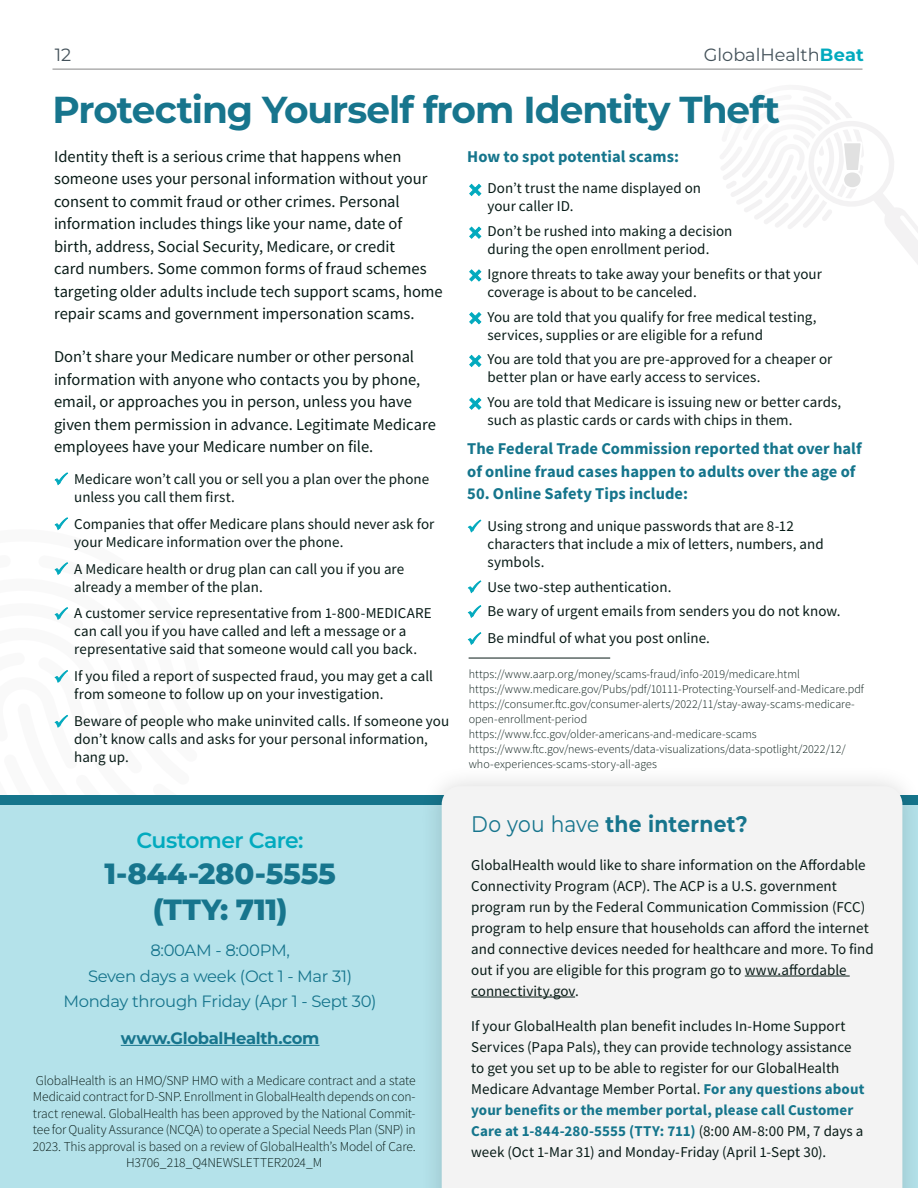
<style>
.page{position:relative;width:918px;height:1188px;background:#fff}
.page>*{position:absolute;margin:0;border:0;box-sizing:border-box;transform-origin:0 0}
.t1{font:700 37.5px "Montserrat";letter-spacing:-.03em;color:#17758d}
.t2{font:800 29.25px/36px "Montserrat";letter-spacing:-.01em;color:#17758d;text-align:center}
.t3{font:700 22.5px "Montserrat";letter-spacing:.01em;color:#17758d;scale:.9 1}
.t4{font:600 21.9px "Montserrat";letter-spacing:-.03em;color:#02aabe}
.t5{font:17.7px "Montserrat";color:#44525a}
.t6{font:16.5px/22.5px "Source Sans Pro";color:#081b17}
.t7{font:700 16.5px/22.5px "Source Sans Pro";letter-spacing:.005em;color:#15758c}
.t8{font:16.35px/25.5px "Montserrat";letter-spacing:-.02em;color:#17758d;text-align:center}
.t9{font:700 16.35px "Montserrat";letter-spacing:-.02em;color:#17758d}
.t10{font:15px/18px "Source Sans Pro";color:#081b17}
.t11{font:300 13.5px/16.5px "Source Sans Pro";letter-spacing:-.015em;color:#081b17;text-align:center}
.t12{font:300 12px/15px "Source Sans Pro";color:#081b17}
.s1{font-weight:700;color:#02aabe}
.s2{font-size:18px;color:#02aabe}
.s3{font-weight:400}
.s4{font-weight:700;color:#15758c}
</style>
<div class="page">
<div style="left:0;top:798px;width:918px;height:390px;background:#b4e2ea"></div>
<div style="left:0;top:795px;width:918px;height:9px;background:#15758c"></div>
<hr style="left:469px;top:658px;width:141px;height:1px;background:#081b17">
<div style="left:419px;top:764px;width:499px;height:424px;background:#020304;opacity:.16"></div>
<div style="left:442px;top:786px;width:460px;height:402px;background:#f3f3f3"></div>
<hr style="left:745px;top:976px;width:105px;height:1px;background:#081b17">
<hr style="left:471px;top:997px;width:104px;height:1px;background:#081b17">
<hr style="left:121px;top:1045px;width:199px;height:1px;background:#17758d">
<svg style="left:720px;top:86px;width:198px;height:178px"></svg>
<hr style="left:52px;top:69px;width:810px;height:1px;background:#949494">
<p class="t5" style="left:55px;top:43px;width:18px">12</p>
<p class="t5" style="left:704px;top:43px;width:162px">GlobalHealth<span class="s1">Beat</span></p>
<h1 class="t1" style="left:52px;top:84px;width:729px">Protecting Yourself from Identity Theft</h1>
<p class="t6" style="left:54px;top:145px;width:390px">Identity theft is a serious crime that happens when someone uses your personal information without your consent to commit fraud or other crimes. Personal information includes things like your name, date of birth, address, Social Security, Medicare, or credit<br>card numbers. Some common forms of fraud schemes targeting older adults include tech support scams, home repair scams and government impersonation scams.</p>
<p class="t6" style="left:54px;top:345px;width:383px">Don’t share your Medicare number or other personal information with anyone who contacts you by phone, email, or approaches you in person, unless you have given them permission in advance. Legitimate Medicare employees have your Medicare number on file.</p>
<p class="t10" style="left:74px;top:470px;width:357px;text-indent:-6px"><span class="s2">9</span> Medicare won’t call you or sell you a plan over the phone unless you call them first.</p>
<p class="t10" style="left:74px;top:515px;width:362px;text-indent:-6px"><span class="s2">9</span> Companies that offer Medicare plans should never ask for your Medicare information over the phone.</p>
<p class="t10" style="left:74px;top:559px;width:332px;text-indent:-6px"><span class="s2">9</span> A Medicare health or drug plan can call you if you are already a member of the plan.</p>
<p class="t10" style="left:74px;top:604px;width:359px;text-indent:-6px"><span class="s2">9</span> A customer service representative from 1-800-MEDICARE can call you if you have called and left a message or a representative said that someone would call you back.</p>
<p class="t10" style="left:74px;top:667px;width:360px;text-indent:-6px"><span class="s2">9</span> If you filed a report of suspected fraud, you may get a call from someone to follow up on your investigation.</p>
<p class="t10" style="left:74px;top:712px;width:376px;text-indent:-6px"><span class="s2">9</span> Beware of people who make uninvited calls. If someone you don’t know calls and asks for your personal information, hang up.</p>
<h3 class="t4" style="left:137px;top:825px;width:168px">Customer Care:</h3>
<h2 class="t2" style="left:104px;top:855px;width:233px">1-844-280-5555 (TTY: 711)</h2>
<p class="t8" style="left:64px;top:937px;width:315px">8:00AM - 8:00PM,<br>Seven days a week (Oct 1 - Mar 31)<br>Monday through Friday (Apr 1 - Sept 30)</p>
<p class="t9" style="left:121px;top:1027px;width:200px">www.GlobalHealth.com</p>
<p class="t11" style="left:33px;top:1072px;width:384px">GlobalHealth is an HMO/SNP HMO with a Medicare contract and a state Medicaid contract for D-SNP. Enrollment in GlobalHealth depends on con&shy;tract renewal. GlobalHealth has been approved by the National Commit&shy;tee for Quality Assurance (NCQA) to operate a Special Needs Plan (SNP) in 2023. This approval is based on a review of GlobalHealth’s Model of Care.<br>H3706_218_Q4NEWSLETTER2024_M</p>
<p class="t7" style="left:467px;top:145px;width:213px">How to spot potential scams:</p>
<p class="t10" style="left:483px;top:179px;width:220px"><span class="s2">³</span> Don’t trust the name displayed on your caller ID.</p>
<p class="t10" style="left:483px;top:222px;width:251px"><span class="s2">³</span> Don’t be rushed into making a decision during the open enrollment period.</p>
<p class="t10" style="left:483px;top:265px;width:340px"><span class="s2">³</span> Ignore threats to take away your benefits or that your coverage is about to be canceled.</p>
<p class="t10" style="left:483px;top:308px;width:335px"><span class="s2">³</span> You are told that you qualify for free medical testing, services, supplies or are eligible for a refund</p>
<p class="t10" style="left:483px;top:350px;width:351px"><span class="s2">³</span> You are told that you are pre-approved for a cheaper or better plan or have early access to services.</p>
<p class="t10" style="left:483px;top:393px;width:360px"><span class="s2">³</span> You are told that Medicare is issuing new or better cards, such as plastic cards or cards with chips in them.</p>
<p class="t7" style="left:467px;top:437px;width:396px">The Federal Trade Commission reported that over half of online fraud cases happen to adults over the age of</p>
<p class="t7" style="left:467px;top:482px;width:222px">50. Online Safety Tips include:</p>
<p class="t10" style="left:488px;top:517px;width:338px;text-indent:-6px"><span class="s2">9</span> Using strong and unique passwords that are 8-12 characters that include a mix of letters, numbers, and symbols.</p>
<p class="t10" style="left:481px;top:574px;width:361px;line-height:24.8px"><span class="s2">9</span> Use two-step authentication.<br><span class="s2">9</span> Be wary of urgent emails from senders you do not know.</p>
<p class="t10" style="left:481px;top:629px;width:230px"><span class="s2">9</span> Be mindful of what you post online.</p>
<p class="t12" style="left:469px;top:666px;width:397px">https://www.aarp.org/money/scams-fraud/info-2019/medicare.html https://www.medicare.gov/Pubs/pdf/10111-Protecting-Yourself-and-Medicare.pdf https://consumer.ftc.gov/consumer-alerts/2022/11/stay-away-scams-medicare&shy;open-enrollment-period https://www.fcc.gov/older-americans-and-medicare-scams https://www.ftc.gov/news-events/data-visualizations/data-spotlight/2022/12/ who-experiences-scams-story-all-ages</p>
<h3 class="t3" style="left:471px;top:809px;width:309px"><span class="s3">Do you have</span> the internet?</h3>
<p class="t10" style="left:471px;top:855px;width:404px;line-height:21px">GlobalHealth would like to share information on the Affordable Connectivity Program (ACP). The ACP is a U.S. government program run by the Federal Communication Commission (FCC) program to help ensure that households can afford the internet and connective devices needed for healthcare and more. To find out if you are eligible for this program go to www.affordable connectivity.gov.</p>
<p class="t10" style="left:471px;top:1015px;width:395px;line-height:21px">If your GlobalHealth plan benefit includes In-Home Support Services (Papa Pals), they can provide technology assistance to get you set up to be able to register for our GlobalHealth Medicare Advantage Member Portal. <span class="s4">For any questions about your benefits or the member portal, please call Customer Care at 1-844-280-5555 (TTY: 711)</span> (8:00 AM-8:00 PM, 7 days a week (Oct 1-Mar 31) and Monday-Friday (April 1-Sept 30).</p>
</div>
